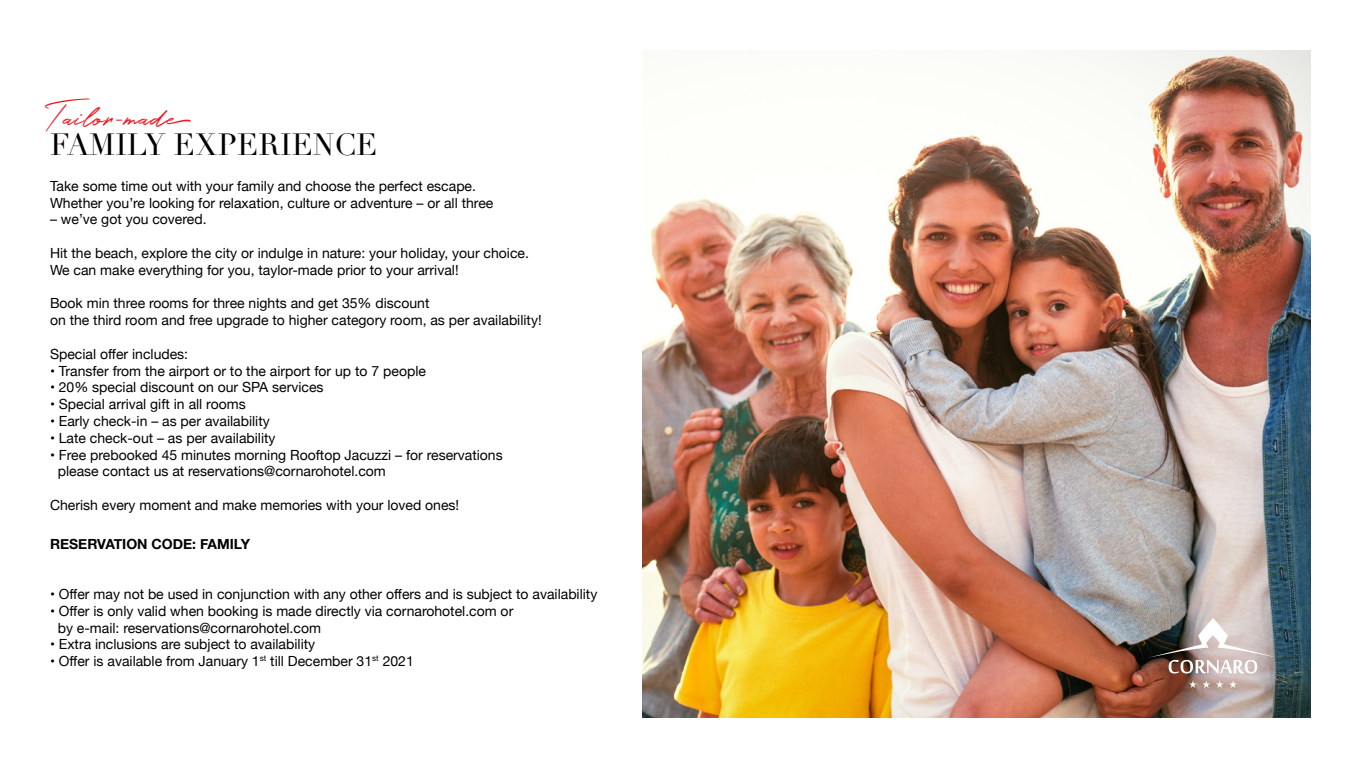
<style>
.page{position:relative;width:1366px;height:768px;background:#fff}
.page>*{position:absolute;margin:0;border:0;box-sizing:border-box;transform-origin:0 0}
.t1{font:34px "Holland";letter-spacing:.025em;color:#ed1c24}
.t2{font:30px "Didot";color:#000}
.t3{font:14px/16.8px "Helvetica Neue";color:#000}
.t4{font:700 14px "Helvetica Neue";color:#000}
</style>
<div class="page">
<img style="left:642px;top:50px;width:668px;height:668px">
<img style="left:1146px;top:618px;width:134px;height:55px">
<svg style="left:1189px;top:681px;width:21px;height:7px"></svg>
<svg style="left:1216px;top:681px;width:21px;height:7px"></svg>
<h1 class="t1" style="left:45px;top:92px;width:147px">Tailor-made</h1>
<h2 class="t2" style="left:50px;top:127px;width:329px">FAMILY EXPERIENCE</h2>
<p class="t3" style="left:50px;top:178px;width:445px">Take some time out with your family and choose the perfect escape.<br>Whether you’re looking for relaxation, culture or adventure – or all three</p>
<p class="t3" style="left:50px;top:212px;width:158px">– we’ve got you covered.</p>
<p class="t3" style="left:50px;top:245px;width:480px">Hit the beach, explore the city or indulge in nature: your holiday, your choice.<br>We can make everything for you, taylor-made prior to your arrival!</p>
<p class="t3" style="left:50px;top:296px;width:493px">Book min three rooms for three nights and get 35% discount<br>on the third room and free upgrade to higher category room, as per availability!</p>
<p class="t3" style="left:50px;top:346px;width:140px">Special offer includes:</p>
<p class="t3" style="left:50px;top:363px;width:377px">• Transfer from the airport or to the airport for up to 7 people</p>
<p class="t3" style="left:50px;top:380px;width:275px">• 20% special discount on our SPA services</p>
<p class="t3" style="left:50px;top:397px;width:197px">• Special arrival gift in all rooms</p>
<p class="t3" style="left:50px;top:413px;width:221px">• Early check-in – as per availability</p>
<p class="t3" style="left:50px;top:430px;width:227px">• Late check-out – as per availability</p>
<p class="t3" style="left:58px;top:447px;width:446px;text-indent:-8px">• Free prebooked 45 minutes morning Rooftop Jacuzzi – for reservations please contact us at reservations@cornarohotel.com</p>
<p class="t3" style="left:50px;top:497px;width:411px">Cherish every moment and make memories with your loved ones!</p>
<p class="t4" style="left:50px;top:533px;width:202px">RESERVATION CODE: FAMILY</p>
<p class="t3" style="left:50px;top:586px;width:549px">• Offer may not be used in conjunction with any other offers and is subject to availability</p>
<p class="t3" style="left:58px;top:603px;width:457px;text-indent:-8px">• Offer is only valid when booking is made directly via cornarohotel.com or by e-mail: reservations@cornarohotel.com</p>
<p class="t3" style="left:50px;top:637px;width:267px">• Extra inclusions are subject to availability</p>
<p class="t3" style="left:50px;top:654px;width:365px">• Offer is available from January 1<sup>st</sup> till December 31<sup>st</sup> 2021</p>
</div>
